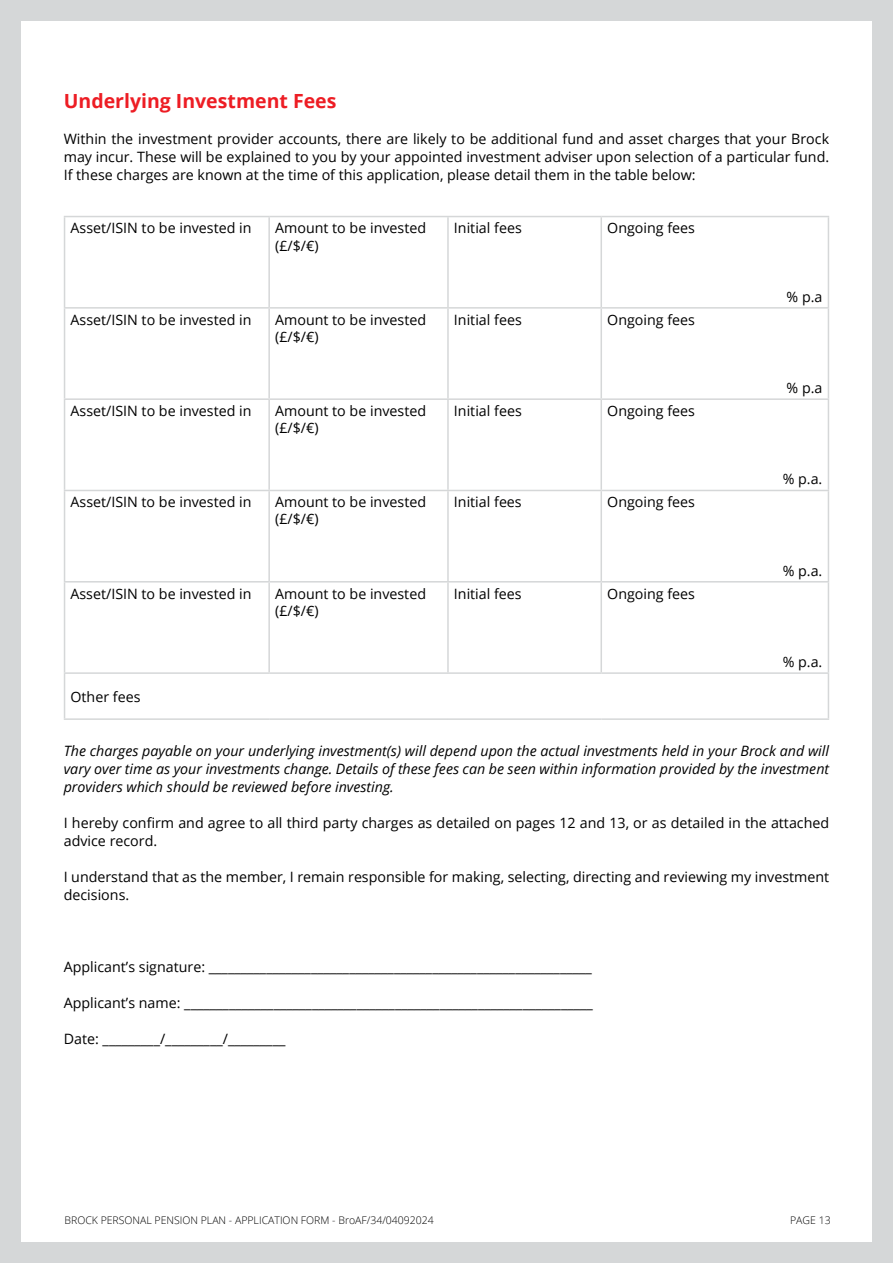
<style>
.page{position:relative;width:893px;height:1263px;background:#d5d7d8}
.page>*{position:absolute;margin:0;border:0;box-sizing:border-box;transform-origin:0 0}
.t1{font:700 19.5px "Open Sans";color:#ed1d24}
.t2{font:14.25px/17.1px "Open Sans";color:#000}
.t3{font:italic 14.25px/18px "Open Sans";color:#000;text-align:justify}
.t4{font:300 10.5px "Open Sans";color:#000}
</style>
<div class="page">
<div style="left:21px;top:21px;width:850px;height:1221px;background:#fff"></div>
<hr style="left:64px;top:216px;width:205px;height:1px;background:#d5d7d8">
<hr style="left:64px;top:217px;width:1px;height:90px;background:#d5d7d8">
<hr style="left:269px;top:216px;width:179px;height:1px;background:#d5d7d8">
<hr style="left:268px;top:217px;width:2px;height:90px;background:#d5d7d8">
<hr style="left:448px;top:216px;width:153px;height:1px;background:#d5d7d8">
<hr style="left:447px;top:217px;width:2px;height:90px;background:#d5d7d8">
<hr style="left:601px;top:216px;width:228px;height:1px;background:#d5d7d8">
<hr style="left:600px;top:217px;width:2px;height:90px;background:#d5d7d8">
<hr style="left:828px;top:217px;width:1px;height:90px;background:#d5d7d8">
<hr style="left:64px;top:307px;width:205px;height:2px;background:#d5d7d8">
<hr style="left:64px;top:309px;width:1px;height:89px;background:#d5d7d8">
<hr style="left:269px;top:307px;width:179px;height:2px;background:#d5d7d8">
<hr style="left:268px;top:309px;width:2px;height:89px;background:#d5d7d8">
<hr style="left:448px;top:307px;width:153px;height:2px;background:#d5d7d8">
<hr style="left:447px;top:309px;width:2px;height:89px;background:#d5d7d8">
<hr style="left:601px;top:307px;width:228px;height:2px;background:#d5d7d8">
<hr style="left:600px;top:309px;width:2px;height:89px;background:#d5d7d8">
<hr style="left:828px;top:309px;width:1px;height:89px;background:#d5d7d8">
<hr style="left:64px;top:398px;width:205px;height:2px;background:#d5d7d8">
<hr style="left:64px;top:400px;width:1px;height:90px;background:#d5d7d8">
<hr style="left:269px;top:398px;width:179px;height:2px;background:#d5d7d8">
<hr style="left:268px;top:400px;width:2px;height:90px;background:#d5d7d8">
<hr style="left:448px;top:398px;width:153px;height:2px;background:#d5d7d8">
<hr style="left:447px;top:400px;width:2px;height:90px;background:#d5d7d8">
<hr style="left:601px;top:398px;width:228px;height:2px;background:#d5d7d8">
<hr style="left:600px;top:400px;width:2px;height:90px;background:#d5d7d8">
<hr style="left:828px;top:400px;width:1px;height:90px;background:#d5d7d8">
<hr style="left:64px;top:490px;width:205px;height:1px;background:#d5d7d8">
<hr style="left:64px;top:491px;width:1px;height:90px;background:#d5d7d8">
<hr style="left:269px;top:490px;width:179px;height:1px;background:#d5d7d8">
<hr style="left:268px;top:491px;width:2px;height:90px;background:#d5d7d8">
<hr style="left:448px;top:490px;width:153px;height:1px;background:#d5d7d8">
<hr style="left:447px;top:491px;width:2px;height:90px;background:#d5d7d8">
<hr style="left:601px;top:490px;width:228px;height:1px;background:#d5d7d8">
<hr style="left:600px;top:491px;width:2px;height:90px;background:#d5d7d8">
<hr style="left:828px;top:491px;width:1px;height:90px;background:#d5d7d8">
<hr style="left:64px;top:581px;width:205px;height:1px;background:#d5d7d8">
<hr style="left:64px;top:582px;width:1px;height:90px;background:#d5d7d8">
<hr style="left:269px;top:581px;width:179px;height:1px;background:#d5d7d8">
<hr style="left:268px;top:582px;width:2px;height:90px;background:#d5d7d8">
<hr style="left:448px;top:581px;width:153px;height:1px;background:#d5d7d8">
<hr style="left:447px;top:582px;width:2px;height:90px;background:#d5d7d8">
<hr style="left:601px;top:581px;width:228px;height:1px;background:#d5d7d8">
<hr style="left:600px;top:582px;width:2px;height:90px;background:#d5d7d8">
<hr style="left:828px;top:582px;width:1px;height:90px;background:#d5d7d8">
<hr style="left:64px;top:672px;width:205px;height:2px;background:#d5d7d8">
<hr style="left:64px;top:674px;width:1px;height:44px;background:#d5d7d8">
<hr style="left:269px;top:672px;width:179px;height:2px;background:#d5d7d8">
<hr style="left:448px;top:672px;width:153px;height:2px;background:#d5d7d8">
<hr style="left:601px;top:672px;width:228px;height:2px;background:#d5d7d8">
<hr style="left:828px;top:674px;width:1px;height:44px;background:#d5d7d8">
<hr style="left:64px;top:718px;width:205px;height:2px;background:#d5d7d8">
<hr style="left:269px;top:718px;width:179px;height:2px;background:#d5d7d8">
<hr style="left:448px;top:718px;width:153px;height:2px;background:#d5d7d8">
<hr style="left:601px;top:718px;width:228px;height:2px;background:#d5d7d8">
<h1 class="t1" style="left:64px;top:87px;width:274px">Underlying Investment Fees</h1>
<p class="t2" style="left:64px;top:129px;width:767px;line-height:18px;text-align:justify">Within the investment provider accounts, there are likely to be additional fund and asset charges that your Brock may incur. These will be explained to you by your appointed investment adviser upon selection of a particular fund.<br>If these charges are known at the time of this application, please detail them in the table below:</p>
<p class="t2" style="left:71px;top:219px;width:182px">Asset/ISIN to be invested in</p>
<p class="t2" style="left:275px;top:219px;width:152px">Amount to be invested (£/$/€)</p>
<p class="t2" style="left:454px;top:219px;width:69px">Initial fees</p>
<p class="t2" style="left:607px;top:219px;width:89px">Ongoing fees</p>
<p class="t2" style="left:787px;top:288px;width:37px">% p.a</p>
<p class="t2" style="left:71px;top:311px;width:182px">Asset/ISIN to be invested in</p>
<p class="t2" style="left:275px;top:311px;width:152px">Amount to be invested (£/$/€)</p>
<p class="t2" style="left:454px;top:311px;width:69px">Initial fees</p>
<p class="t2" style="left:607px;top:311px;width:89px">Ongoing fees</p>
<p class="t2" style="left:787px;top:379px;width:37px">% p.a</p>
<p class="t2" style="left:71px;top:402px;width:182px">Asset/ISIN to be invested in</p>
<p class="t2" style="left:275px;top:402px;width:152px">Amount to be invested (£/$/€)</p>
<p class="t2" style="left:454px;top:402px;width:69px">Initial fees</p>
<p class="t2" style="left:607px;top:402px;width:89px">Ongoing fees</p>
<p class="t2" style="left:783px;top:470px;width:41px">% p.a.</p>
<p class="t2" style="left:71px;top:493px;width:182px">Asset/ISIN to be invested in</p>
<p class="t2" style="left:275px;top:493px;width:152px">Amount to be invested (£/$/€)</p>
<p class="t2" style="left:454px;top:493px;width:69px">Initial fees</p>
<p class="t2" style="left:607px;top:493px;width:89px">Ongoing fees</p>
<p class="t2" style="left:783px;top:562px;width:41px">% p.a.</p>
<p class="t2" style="left:71px;top:585px;width:182px">Asset/ISIN to be invested in</p>
<p class="t2" style="left:275px;top:585px;width:152px">Amount to be invested (£/$/€)</p>
<p class="t2" style="left:454px;top:585px;width:69px">Initial fees</p>
<p class="t2" style="left:607px;top:585px;width:89px">Ongoing fees</p>
<p class="t2" style="left:783px;top:653px;width:41px">% p.a.</p>
<p class="t2" style="left:70px;top:687px;width:72px">Other fees</p>
<p class="t3" style="left:64px;top:741px;width:767px">The charges payable on your underlying investment(s) will depend upon the actual investments held in your Brock and will vary over time as your investments change. Details of these fees can be seen within information provided by the investment providers which should be reviewed before investing.</p>
<p class="t2" style="left:64px;top:813px;width:767px;line-height:18px">I hereby confirm and agree to all third party charges as detailed on pages 12 and 13, or as detailed in the attached advice record.</p>
<p class="t2" style="left:64px;top:867px;width:767px;line-height:18px">I understand that as the member, I remain responsible for making, selecting, directing and reviewing my investment decisions.</p>
<p class="t2" style="left:64px;top:958px;width:530px">Applicant’s signature: ____________________________________________________________</p>
<p class="t2" style="left:64px;top:994px;width:531px">Applicant’s name: ________________________________________________________________</p>
<p class="t2" style="left:64px;top:1030px;width:223px">Date: _________/_________/_________</p>
<p class="t4" style="left:65px;top:1213px;width:371px">BROCK PERSONAL PENSION PLAN - APPLICATION FORM - BroAF/34/04092024</p>
<p class="t4" style="left:790px;top:1213px;width:42px">PAGE 13</p>
</div>
